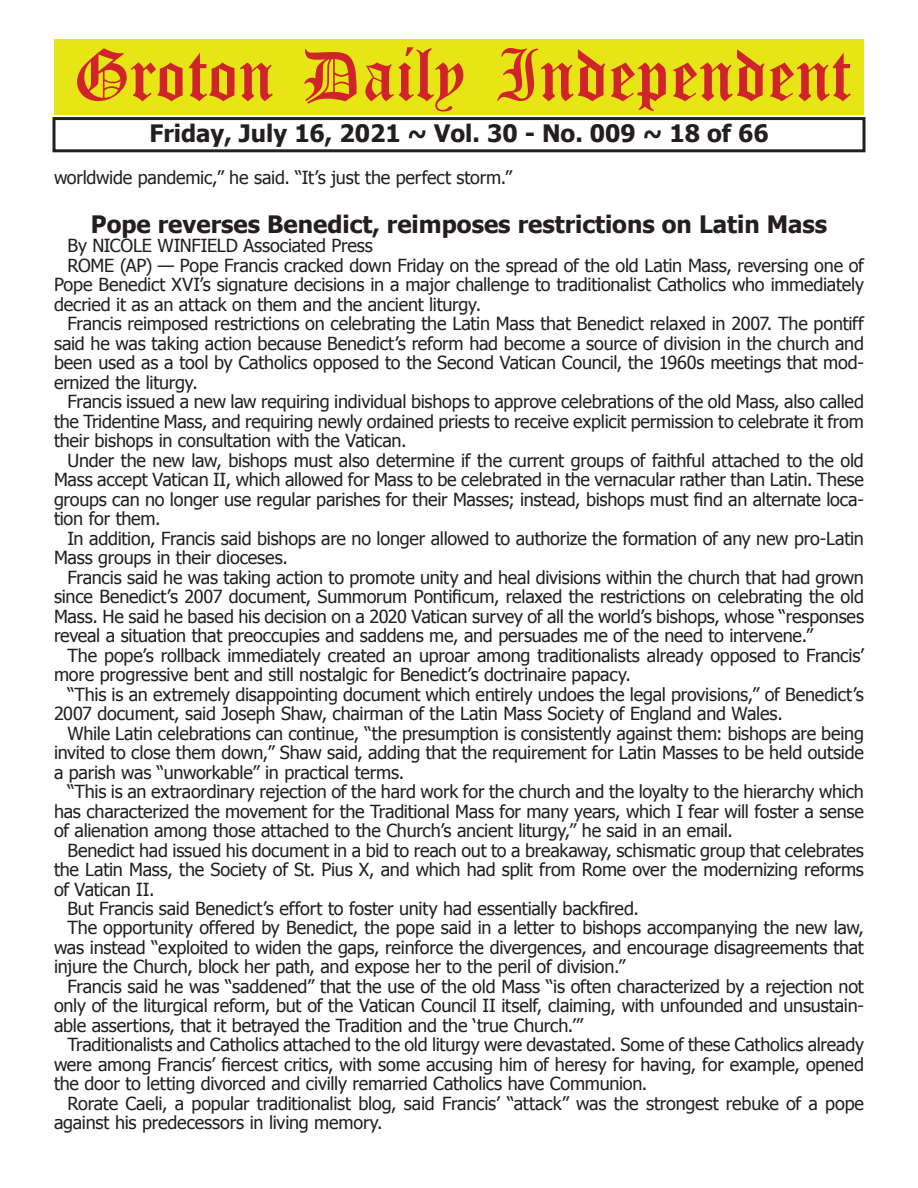
<style>
.page{position:relative;width:918px;height:1188px;background:#fff}
.page>*{position:absolute;margin:0;border:0;box-sizing:border-box;transform-origin:0 0}
.t1{font:54px "Old English Five";color:#d1232a}
.t2{font:700 24px "Tahoma";color:#231f20}
.t3{font:18px "Tahoma";letter-spacing:-.01em;color:#231f20}
</style>
<div class="page">
<div style="left:52px;top:117px;width:814px;height:35px;border:3px solid #231f20"></div>
<div style="left:54px;top:40px;width:810px;height:75px;background:#e7e515"></div>
<h1 class="t1" style="left:73px;top:50px;width:779px">Groton Daily Independent</h1>
<h2 class="t2" style="left:149px;top:116px;width:621px">Friday, July 16, 2021 ~ Vol. 30 - No. 009 ~ 18 of 66</h2>
<p class="t3" style="left:54px;top:166px;width:460px">worldwide pandemic,” he said. “It’s just the perfect storm.”</p>
<h2 class="t2" style="left:91px;top:207px;width:738px">Pope reverses Benedict, reimposes restrictions on Latin Mass</h2>
<p class="t3" style="left:68px;top:234px;width:307px">By NICOLE WINFIELD Associated Press</p>
<p class="t3" style="left:68px;top:253px;width:798px">ROME (AP) — Pope Francis cracked down Friday on the spread of the old Latin Mass, reversing one of</p>
<p class="t3" style="left:54px;top:273px;width:812px">Pope Benedict XVI’s signature decisions in a major challenge to traditionalist Catholics who immediately</p>
<p class="t3" style="left:54px;top:292px;width:429px">decried it as an attack on them and the ancient liturgy.</p>
<p class="t3" style="left:68px;top:312px;width:798px">Francis reimposed restrictions on celebrating the Latin Mass that Benedict relaxed in 2007. The pontiff</p>
<p class="t3" style="left:54px;top:331px;width:811px">said he was taking action because Benedict’s reform had become a source of division in the church and</p>
<p class="t3" style="left:54px;top:351px;width:812px">been used as a tool by Catholics opposed to the Second Vatican Council, the 1960s meetings that mod-</p>
<p class="t3" style="left:54px;top:370px;width:145px">ernized the liturgy.</p>
<p class="t3" style="left:68px;top:390px;width:798px">Francis issued a new law requiring individual bishops to approve celebrations of the old Mass, also called</p>
<p class="t3" style="left:54px;top:409px;width:811px">the Tridentine Mass, and requiring newly ordained priests to receive explicit permission to celebrate it from</p>
<p class="t3" style="left:54px;top:429px;width:354px">their bishops in consultation with the Vatican.</p>
<p class="t3" style="left:68px;top:448px;width:798px">Under the new law, bishops must also determine if the current groups of faithful attached to the old</p>
<p class="t3" style="left:54px;top:468px;width:811px">Mass accept Vatican II, which allowed for Mass to be celebrated in the vernacular rather than Latin. These</p>
<p class="t3" style="left:54px;top:487px;width:812px">groups can no longer use regular parishes for their Masses; instead, bishops must find an alternate loca-</p>
<p class="t3" style="left:54px;top:507px;width:108px">tion for them.</p>
<p class="t3" style="left:68px;top:526px;width:798px">In addition, Francis said bishops are no longer allowed to authorize the formation of any new pro-Latin</p>
<p class="t3" style="left:54px;top:545px;width:235px">Mass groups in their dioceses.</p>
<p class="t3" style="left:68px;top:565px;width:798px">Francis said he was taking action to promote unity and heal divisions within the church that had grown</p>
<p class="t3" style="left:54px;top:584px;width:812px">since Benedict’s 2007 document, Summorum Pontificum, relaxed the restrictions on celebrating the old</p>
<p class="t3" style="left:54px;top:604px;width:812px">Mass. He said he based his decision on a 2020 Vatican survey of all the world’s bishops, whose “responses</p>
<p class="t3" style="left:54px;top:623px;width:761px">reveal a situation that preoccupies and saddens me, and persuades me of the need to intervene.”</p>
<p class="t3" style="left:68px;top:643px;width:798px">The pope’s rollback immediately created an uproar among traditionalists already opposed to Francis’</p>
<p class="t3" style="left:54px;top:662px;width:578px">more progressive bent and still nostalgic for Benedict’s doctrinaire papacy.</p>
<p class="t3" style="left:68px;top:682px;width:798px">“This is an extremely disappointing document which entirely undoes the legal provisions,” of Benedict’s</p>
<p class="t3" style="left:54px;top:701px;width:730px">2007 document, said Joseph Shaw, chairman of the Latin Mass Society of England and Wales.</p>
<p class="t3" style="left:68px;top:721px;width:798px">While Latin celebrations can continue, “the presumption is consistently against them: bishops are being</p>
<p class="t3" style="left:54px;top:740px;width:812px">invited to close them down,” Shaw said, adding that the requirement for Latin Masses to be held outside</p>
<p class="t3" style="left:54px;top:760px;width:352px">a parish was “unworkable” in practical terms.</p>
<p class="t3" style="left:68px;top:779px;width:798px">“This is an extraordinary rejection of the hard work for the church and the loyalty to the hierarchy which</p>
<p class="t3" style="left:54px;top:799px;width:811px">has characterized the movement for the Traditional Mass for many years, which I fear will foster a sense</p>
<p class="t3" style="left:54px;top:818px;width:680px">of alienation among those attached to the Church’s ancient liturgy,” he said in an email.</p>
<p class="t3" style="left:68px;top:838px;width:798px">Benedict had issued his document in a bid to reach out to a breakaway, schismatic group that celebrates</p>
<p class="t3" style="left:54px;top:857px;width:811px">the Latin Mass, the Society of St. Pius X, and which had split from Rome over the modernizing reforms</p>
<p class="t3" style="left:54px;top:877px;width:102px">of Vatican II.</p>
<p class="t3" style="left:68px;top:896px;width:573px">But Francis said Benedict’s effort to foster unity had essentially backfired.</p>
<p class="t3" style="left:68px;top:916px;width:798px">The opportunity offered by Benedict, the pope said in a letter to bishops accompanying the new law,</p>
<p class="t3" style="left:54px;top:935px;width:811px">was instead “exploited to widen the gaps, reinforce the divergences, and encourage disagreements that</p>
<p class="t3" style="left:54px;top:955px;width:573px">injure the Church, block her path, and expose her to the peril of division.”</p>
<p class="t3" style="left:68px;top:974px;width:798px">Francis said he was “saddened” that the use of the old Mass “is often characterized by a rejection not</p>
<p class="t3" style="left:54px;top:994px;width:812px">only of the liturgical reform, but of the Vatican Council II itself, claiming, with unfounded and unsustain-</p>
<p class="t3" style="left:54px;top:1013px;width:530px">able assertions, that it betrayed the Tradition and the ‘true Church.’”</p>
<p class="t3" style="left:68px;top:1033px;width:798px">Traditionalists and Catholics attached to the old liturgy were devastated. Some of these Catholics already</p>
<p class="t3" style="left:54px;top:1052px;width:811px">were among Francis’ fiercest critics, with some accusing him of heresy for having, for example, opened</p>
<p class="t3" style="left:54px;top:1072px;width:595px">the door to letting divorced and civilly remarried Catholics have Communion.</p>
<p class="t3" style="left:68px;top:1091px;width:798px">Rorate Caeli, a popular traditionalist blog, said Francis’ “attack” was the strongest rebuke of a pope</p>
<p class="t3" style="left:54px;top:1111px;width:330px">against his predecessors in living memory.</p>
</div>
